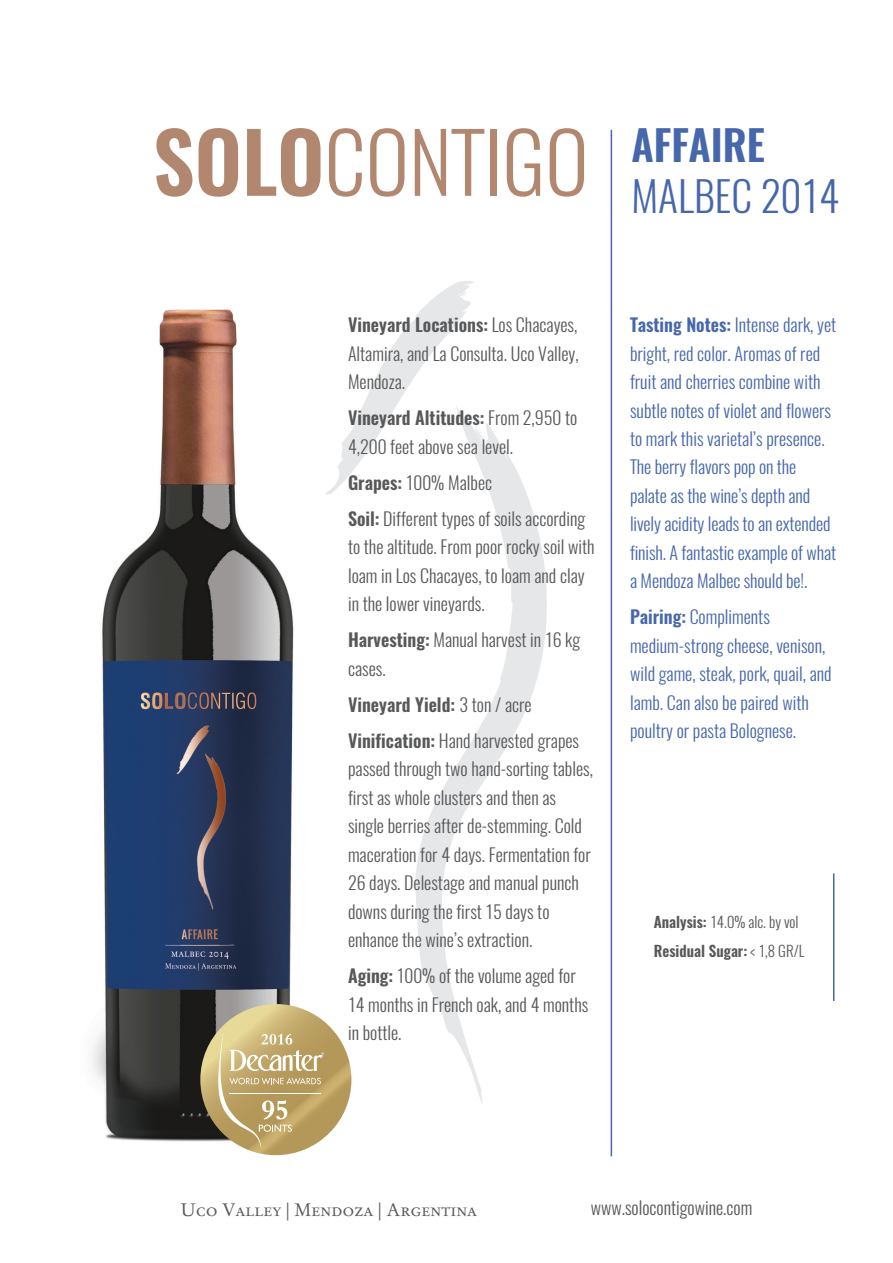
<style>
.page{position:relative;width:893px;height:1263px;background:#fff}
.page>*{position:absolute;margin:0;border:0;box-sizing:border-box;transform-origin:0 0}
.t1{font:300 82.65px "Oswald";color:#b28770}
.t2{font:300 41.55px "Oswald";color:#4667ab}
.t3{font:300 18px/28.5px "Oswald";color:#57585a}
.t4{font:300 18px/28.5px "Oswald";color:#4667ab}
.t5{font:18px "Stempel Garamond LT Std";color:#57585a}
.t6{font:600 15px/28.5px "Oswald";color:#57585a}
.s1{font-weight:600}
.s2{font-weight:300}
</style>
<div class="page">
<svg style="left:326px;top:281px;width:148px;height:214px"></svg>
<svg style="left:415px;top:405px;width:132px;height:698px"></svg>
<hr style="left:611px;top:130px;width:1px;height:1026px;background:#4667ab">
<img style="left:92px;top:309px;width:233px;height:847px">
<svg style="left:200px;top:1004px;width:151px;height:151px;background:#c7b071"></svg>
<svg style="left:218px;top:1033px;width:106px;height:114px;background:#c6b07b"></svg>
<hr style="left:833px;top:873px;width:1px;height:128px;background:#4667ab">
<h1 class="t1" style="left:153px;top:107px;width:614px"><span class="s1">SOLO</span>CONTIGO <sup>AFFAIRE</sup></h1>
<h2 class="t2" style="left:631px;top:168px;width:210px">MALBEC 2014</h2>
<p class="t3" style="left:348px;top:311px;width:232px;text-align:justify"><span class="s1">Vineyard Locations:</span> Los Chacayes, Altamira, and La Consulta. Uco Valley, Mendoza.</p>
<p class="t3" style="left:348px;top:404px;width:231px"><span class="s1">Vineyard Altitudes:</span> From 2,950 to<br>4,200 feet above sea level.</p>
<p class="t3" style="left:348px;top:464px;width:239px;line-height:36px"><span class="s1">Grapes:</span> 100% Malbec<br><span class="s1">Soil:</span> Different types of soils according</p>
<p class="t3" style="left:348px;top:533px;width:248px">to the altitude. From poor rocky soil with loam in Los Chacayes, to loam and clay in the lower vineyards.</p>
<p class="t3" style="left:348px;top:626px;width:234px"><span class="s1">Harvesting:</span> Manual harvest in 16 kg cases.</p>
<p class="t3" style="left:348px;top:686px;width:233px;line-height:36px"><span class="s1">Vineyard Yield:</span> 3 ton / acre<br><span class="s1">Vinification:</span> Hand harvested grapes</p>
<p class="t3" style="left:348px;top:755px;width:246px">passed through two hand-sorting tables, first as whole clusters and then as single berries after de-stemming. Cold maceration for 4 days. Fermentation for 26 days. Delestage and manual punch downs during the first 15 days to enhance the wine’s extraction.</p>
<p class="t3" style="left:348px;top:961px;width:242px"><span class="s1">Aging:</span> 100% of the volume aged for<br>14 months in French oak, and 4 months in bottle.</p>
<p class="t4" style="left:630px;top:310px;width:208px"><span class="s1">Tasting Notes:</span> Intense dark, yet bright, red color. Aromas of red fruit and cherries combine with subtle notes of violet and flowers to mark this varietal’s presence.<br>The berry flavors pop on the palate as the wine’s depth and lively acidity leads to an extended finish. A fantastic example of what a Mendoza Malbec should be!.</p>
<p class="t4" style="left:630px;top:603px;width:203px"><span class="s1">Pairing:</span> Compliments medium-strong cheese, venison, wild game, steak, pork, quail, and lamb. Can also be paired with poultry or pasta Bolognese.</p>
<p class="t6" style="left:654px;top:908px;width:152px">Analysis: <span class="s2">14.0% alc. by vol<br></span>Residual Sugar: <span class="s2">&lt; 1,8 GR/L</span></p>
<p class="t5" style="left:181px;top:1199px;width:298px">Uco Valley | Mendoza | Argentina</p>
<p class="t3" style="left:591px;top:1193px;width:163px">www.solocontigowine.com</p>
</div>
